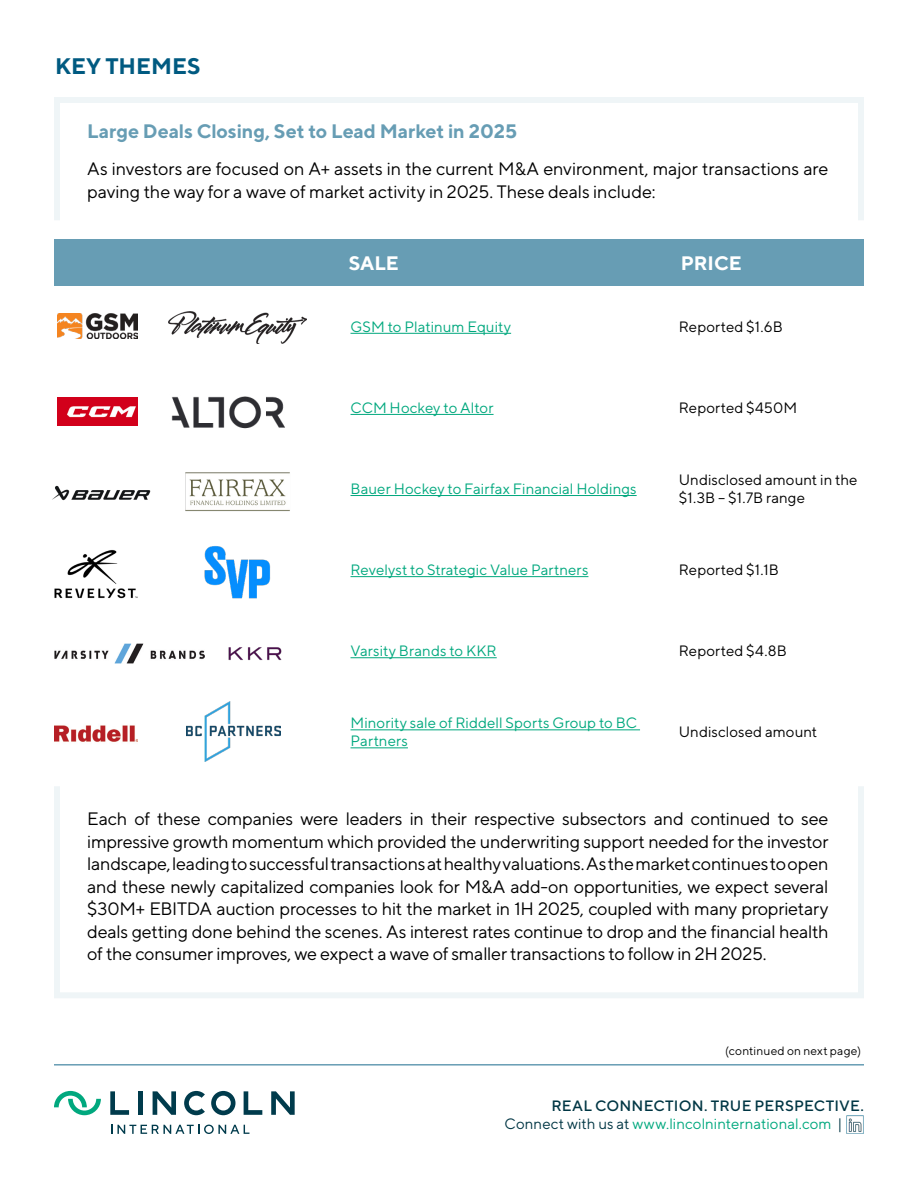
<style>
.page{position:relative;width:918px;height:1188px;background:#fff}
.page>*{position:absolute;margin:0;border:0;box-sizing:border-box;transform-origin:0 0}
.t1{font:700 22.5px "TT Norms";color:#005a81}
.t2{font:700 19.5px "TT Norms";letter-spacing:-.005em;color:#679db4}
.t3{font:700 19.5px "TT Norms";letter-spacing:-.005em;color:#fff}
.t4{font:18px/22.5px "TT Norms";letter-spacing:-.01em;color:#000}
.t5{font:15px/18px "TT Norms";color:#00a87e}
.t6{font:15px/18px "TT Norms";letter-spacing:.005em;color:#000}
.t7{font:500 15px/18px "TT Norms";letter-spacing:.01em;color:#003644}
.t8{font:12px "TT Norms";letter-spacing:.015em;color:#000}
.s1{font-weight:400}
.s2{font-weight:400;color:#00a87e}
</style>
<div class="page">
<div style="left:138px;top:1091px;width:5px;height:24px;background:#003b4c"></div>
<svg style="left:153px;top:1091px;width:23px;height:24px"></svg>
<svg style="left:110px;top:1091px;width:19px;height:24px"></svg>
<svg style="left:271px;top:1091px;width:24px;height:24px"></svg>
<svg style="left:244px;top:1091px;width:18px;height:24px"></svg>
<svg style="left:184px;top:1091px;width:21px;height:24px"></svg>
<svg style="left:211px;top:1091px;width:25px;height:24px"></svg>
<svg style="left:54px;top:1091px;width:47px;height:24px"></svg>
<svg style="left:111px;top:1125px;width:138px;height:9px"></svg>
<img style="left:846px;top:1115px;width:18px;height:18px">
<hr style="left:54px;top:1064px;width:810px;height:2px;background:#679db4">
<div style="left:54px;top:240px;width:810px;height:46px;background:#679db4"></div>
<img style="left:168px;top:311px;width:138px;height:32px">
<hr style="left:351px;top:333px;width:160px;height:1px;background:#00a87e">
<hr style="left:351px;top:414px;width:143px;height:1px;background:#00a87e">
<hr style="left:351px;top:495px;width:286px;height:1px;background:#00a87e">
<hr style="left:351px;top:576px;width:237px;height:1px;background:#00a87e">
<hr style="left:351px;top:657px;width:146px;height:1px;background:#00a87e">
<hr style="left:351px;top:729px;width:289px;height:1px;background:#00a87e">
<hr style="left:351px;top:747px;width:57px;height:1px;background:#00a87e">
<img style="left:171px;top:396px;width:114px;height:33px">
<img style="left:57px;top:314px;width:80px;height:25px">
<img style="left:57px;top:397px;width:80px;height:29px">
<img style="left:52px;top:485px;width:99px;height:16px">
<img style="left:185px;top:472px;width:105px;height:39px">
<img style="left:54px;top:550px;width:84px;height:49px">
<img style="left:204px;top:546px;width:67px;height:53px">
<img style="left:54px;top:643px;width:151px;height:20px">
<img style="left:228px;top:647px;width:54px;height:14px">
<img style="left:55px;top:725px;width:82px;height:17px">
<img style="left:187px;top:701px;width:94px;height:61px">
<div style="left:54px;top:783px;width:810px;height:215px;border:6px solid #cbdfe5"></div>
<div style="left:54px;top:97px;width:810px;height:126px;border:6px solid #cbdfe5"></div>
<p class="t1" style="left:55px;top:52px;width:147px">KEY THEMES</p>
<p class="t2" style="left:87px;top:119px;width:431px">Large Deals Closing, Set to Lead Market in 2025</p>
<p class="t4" style="left:87px;top:157px;width:743px">As investors are focused on A+ assets in the current M&amp;A environment, major transactions are paving the way for a wave of market activity in 2025. These deals include:</p>
<p class="t3" style="left:349px;top:250px;width:51px">SALE</p>
<p class="t3" style="left:681px;top:250px;width:62px">PRICE</p>
<p class="t5" style="left:351px;top:317px;width:162px">GSM to Platinum Equity</p>
<p class="t6" style="left:679px;top:317px;width:105px">Reported $1.6B</p>
<p class="t5" style="left:351px;top:398px;width:145px">CCM Hockey to Altor</p>
<p class="t6" style="left:679px;top:398px;width:120px">Reported $450M</p>
<p class="t5" style="left:351px;top:479px;width:288px">Bauer Hockey to Fairfax Financial Holdings</p>
<p class="t6" style="left:679px;top:470px;width:180px">Undisclosed amount in the $1.3B – $1.7B range</p>
<p class="t5" style="left:351px;top:561px;width:239px">Revelyst to Strategic Value Partners</p>
<p class="t6" style="left:679px;top:561px;width:101px">Reported $1.1B</p>
<p class="t5" style="left:351px;top:642px;width:148px">Varsity Brands to KKR</p>
<p class="t6" style="left:679px;top:642px;width:109px">Reported $4.8B</p>
<p class="t5" style="left:351px;top:714px;width:288px">Minority sale of Riddell Sports Group to BC<br>Partners</p>
<p class="t6" style="left:679px;top:723px;width:140px">Undisclosed amount</p>
<p class="t4" style="left:87px;top:807px;width:743px;text-align:justify">Each of these companies were leaders in their respective subsectors and continued to see impressive growth momentum which provided the underwriting support needed for the investor landscape, leading to successful transactions at healthy valuations. As the market continues to open and these newly capitalized companies look for M&amp;A add-on opportunities, we expect several $30M+ EBITDA auction processes to hit the market in 1H 2025, coupled with many proprietary deals getting done behind the scenes. As interest rates continue to drop and the financial health of the consumer improves, we expect a wave of smaller transactions to follow in 2H 2025.</p>
<p class="t8" style="left:725px;top:1043px;width:137px">(continued on next page)</p>
<p class="t7" style="left:505px;top:1096px;width:361px;text-indent:47px">REAL CONNECTION. TRUE PERSPECTIVE.<br><span class="s1">Connect with us at</span> <span class="s2">www.lincolninternational.com</span> <span class="s1">|</span></p>
</div>
